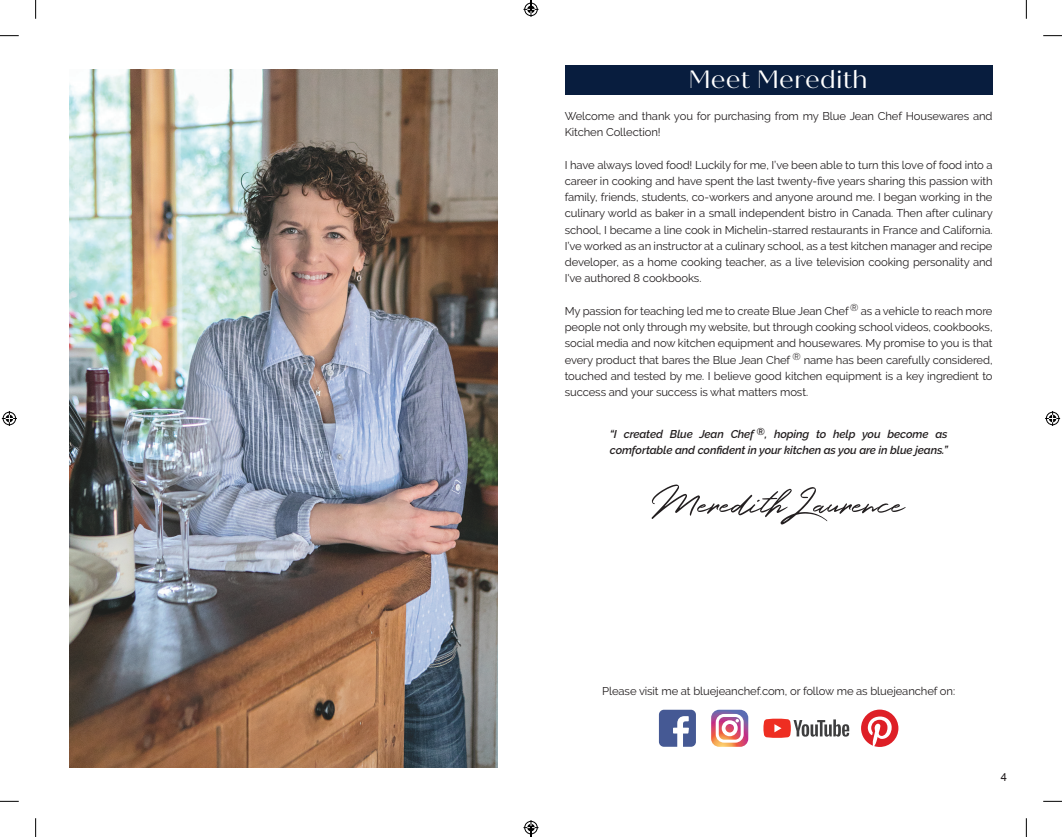
<style>
.page{position:relative;width:1062px;height:837px;background:#fff}
.page>*{position:absolute;margin:0;border:0;box-sizing:border-box;transform-origin:0 0}
.t1{font:25px "Quiche Sans";color:#fff}
.t2{font:11.25px/16.2px "Raleway";letter-spacing:-.01em;color:#231f20;text-align:justify}
.t3{font:italic 600 11.25px/16.2px "Raleway";letter-spacing:-.01em;color:#231f20}
.t4{font:11.25px "Arial";color:#231f20}
</style>
<div class="page">
<div style="left:564px;top:65px;width:428px;height:30px;background:#081d3e"></div>
<img style="left:69px;top:69px;width:428px;height:698px">
<svg style="left:658px;top:709px;width:37px;height:37px"></svg>
<svg style="left:711px;top:709px;width:37px;height:37px"></svg>
<svg style="left:763px;top:718px;width:86px;height:19px"></svg>
<svg style="left:861px;top:709px;width:37px;height:37px"></svg>
<svg style="left:651px;top:484px;width:254px;height:40px"></svg>
<svg style="left:0;top:35px;width:19px;height:1px"></svg>
<svg style="left:1043px;top:35px;width:18px;height:1px"></svg>
<svg style="left:0;top:800px;width:19px;height:1px"></svg>
<svg style="left:1043px;top:800px;width:18px;height:1px"></svg>
<svg style="left:35px;top:0;width:1px;height:19px"></svg>
<svg style="left:35px;top:818px;width:1px;height:18px"></svg>
<svg style="left:1025px;top:0;width:1px;height:19px"></svg>
<svg style="left:1025px;top:818px;width:1px;height:18px"></svg>
<svg style="left:2px;top:411px;width:15px;height:15px"></svg>
<svg style="left:1045px;top:411px;width:14px;height:15px"></svg>
<svg style="left:523px;top:0;width:15px;height:17px"></svg>
<svg style="left:523px;top:820px;width:15px;height:16px"></svg>
<p class="t1" style="left:688px;top:64px;width:180px">Meet Meredith</p>
<p class="t2" style="left:564px;top:108px;width:429px">Welcome and thank you for purchasing from my Blue Jean Chef Housewares and<br>Kitchen Collection!</p>
<p class="t2" style="left:564px;top:156px;width:429px">I have always loved food! Luckily for me, I’ve been able to turn this love of food into a career in cooking and have spent the last twenty-five years sharing this passion with family, friends, students, co-workers and anyone around me. I began working in the culinary world as baker in a small independent bistro in Canada. Then after culinary school, I became a line cook in Michelin-starred restaurants in France and California.<br>I’ve worked as an instructor at a culinary school, as a test kitchen manager and recipe developer, as a home cooking teacher, as a live television cooking personality and I've authored 8 cookbooks.</p>
<p class="t2" style="left:564px;top:303px;width:429px">My passion for teaching led me to create Blue Jean Chef <sup>®</sup> as a vehicle to reach more people not only through my website, but through cooking school videos, cookbooks, social media and now kitchen equipment and housewares. My promise to you is that every product that bares the Blue Jean Chef <sup>®</sup> name has been carefully considered, touched and tested by me. I believe good kitchen equipment is a key ingredient to success and your success is what matters most.</p>
<p class="t3" style="left:609px;top:425px;width:339px">“I created Blue Jean Chef <sup>®</sup>, hoping to help you become as comfortable and confident in your kitchen as you are in blue jeans.”</p>
<p class="t2" style="left:602px;top:682px;width:354px">Please visit me at bluejeanchef.com, or follow me as bluejeanchef on:</p>
<p class="t4" style="left:1000px;top:769px;width:8px">4</p>
</div>
